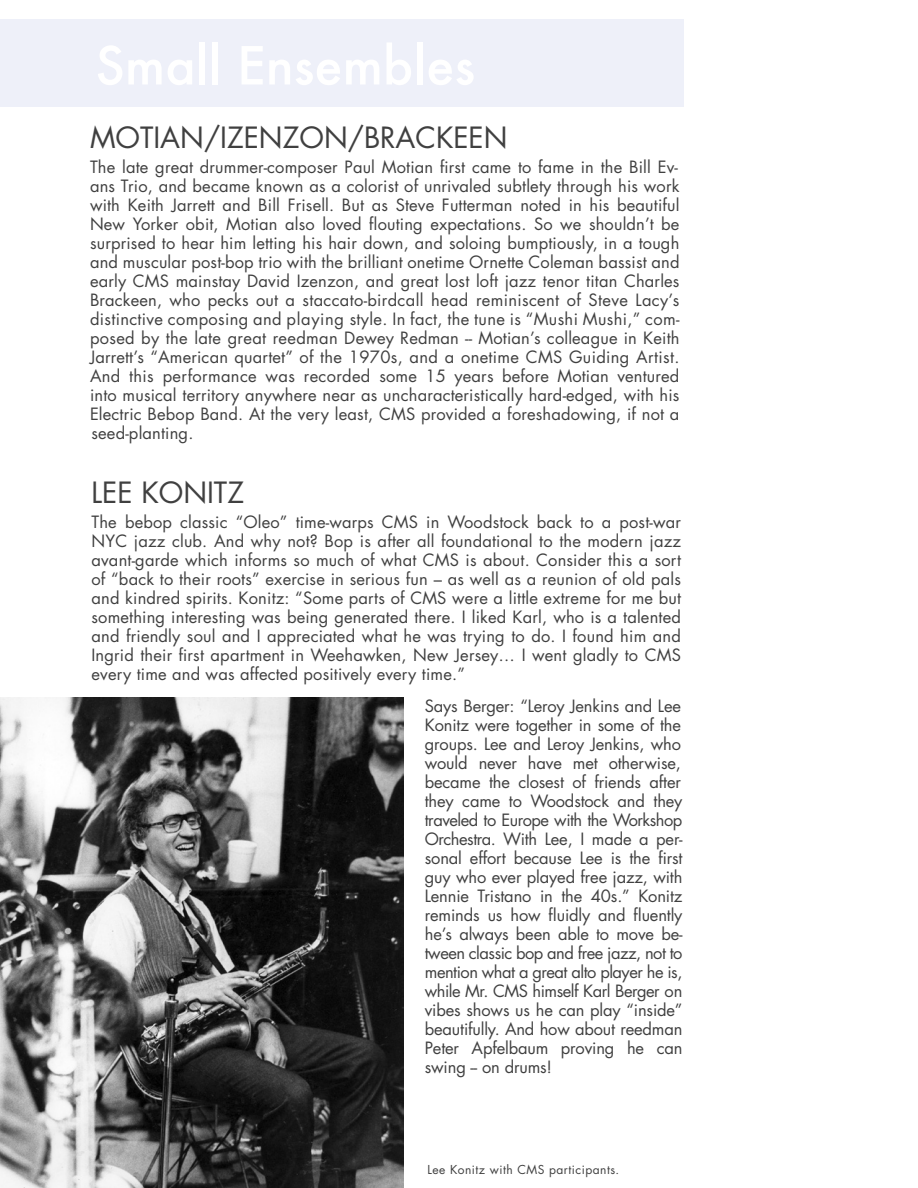
<style>
.page{position:relative;width:918px;height:1188px;background:#fff}
.page>*{position:absolute;margin:0;border:0;box-sizing:border-box;transform-origin:0 0}
.t1{font:28.5px "Futura";color:#404040}
.t2{font:16.5px/19px "Futura";letter-spacing:.01em;color:#404040;text-align:justify}
.t3{font:12px "Futura";letter-spacing:.04em;color:#404040}
</style>
<div class="page">
<div style="left:0;top:19px;width:684px;height:88px;background:#eef0f9"></div>
<img style="left:0;top:698px;width:403px;height:490px">
<h1 class="t1" style="left:90px;top:118px;width:419px">MOTIAN/IZENZON/BRACKEEN</h1>
<p class="t2" style="left:90px;top:158px;width:591px">The late great drummer-composer Paul Motian first came to fame in the Bill Ev&shy;ans Trio, and became known as a colorist of unrivaled subtlety through his work with Keith Jarrett and Bill Frisell. But as Steve Futterman noted in his beautiful New Yorker obit, Motian also loved flouting expectations. So we shouldn’t be surprised to hear him letting his hair down, and soloing bumptiously, in a tough and muscular post-bop trio with the brilliant onetime Ornette Coleman bassist and early CMS mainstay David Izenzon, and great lost loft jazz tenor titan Charles Brackeen, who pecks out a staccato-birdcall head reminiscent of Steve Lacy’s distinctive composing and playing style. In fact, the tune is “Mushi Mushi,” com&shy;posed by the late great reedman Dewey Redman -- Motian’s colleague in Keith Jarrett’s “American quartet” of the 1970s, and a onetime CMS Guiding Artist.<br>And this performance was recorded some 15 years before Motian ventured into musical territory anywhere near as uncharacteristically hard-edged, with his Electric Bebop Band. At the very least, CMS provided a foreshadowing, if not a seed-planting.</p>
<h1 class="t1" style="left:92px;top:473px;width:154px">LEE KONITZ</h1>
<p class="t2" style="left:92px;top:512px;width:591px">The bebop classic “Oleo” time-warps CMS in Woodstock back to a post-war NYC jazz club. And why not? Bop is after all foundational to the modern jazz avant-garde which informs so much of what CMS is about. Consider this a sort of “back to their roots” exercise in serious fun – as well as a reunion of old pals and kindred spirits. Konitz: “Some parts of CMS were a little extreme for me but something interesting was being generated there. I liked Karl, who is a talented and friendly soul and I appreciated what he was trying to do. I found him and Ingrid their first apartment in Weehawken, New Jersey… I went gladly to CMS every time and was affected positively every time.”</p>
<p class="t2" style="left:425px;top:697px;width:259px">Says Berger: “Leroy Jenkins and Lee Konitz were together in some of the groups. Lee and Leroy Jenkins, who would never have met otherwise, became the closest of friends after they came to Woodstock and they traveled to Europe with the Workshop Orchestra. With Lee, I made a per&shy;sonal effort because Lee is the first guy who ever played free jazz, with Lennie Tristano in the 40s.” Konitz reminds us how fluidly and fluently he’s always been able to move be&shy;tween classic bop and free jazz, not to mention what a great alto player he is, while Mr. CMS himself Karl Berger on vibes shows us he can play “inside” beautifully. And how about reedman Peter Apfelbaum proving he can swing -- on drums!</p>
<p class="t3" style="left:428px;top:1161px;width:193px">Lee Konitz with CMS participants.</p>
</div>
